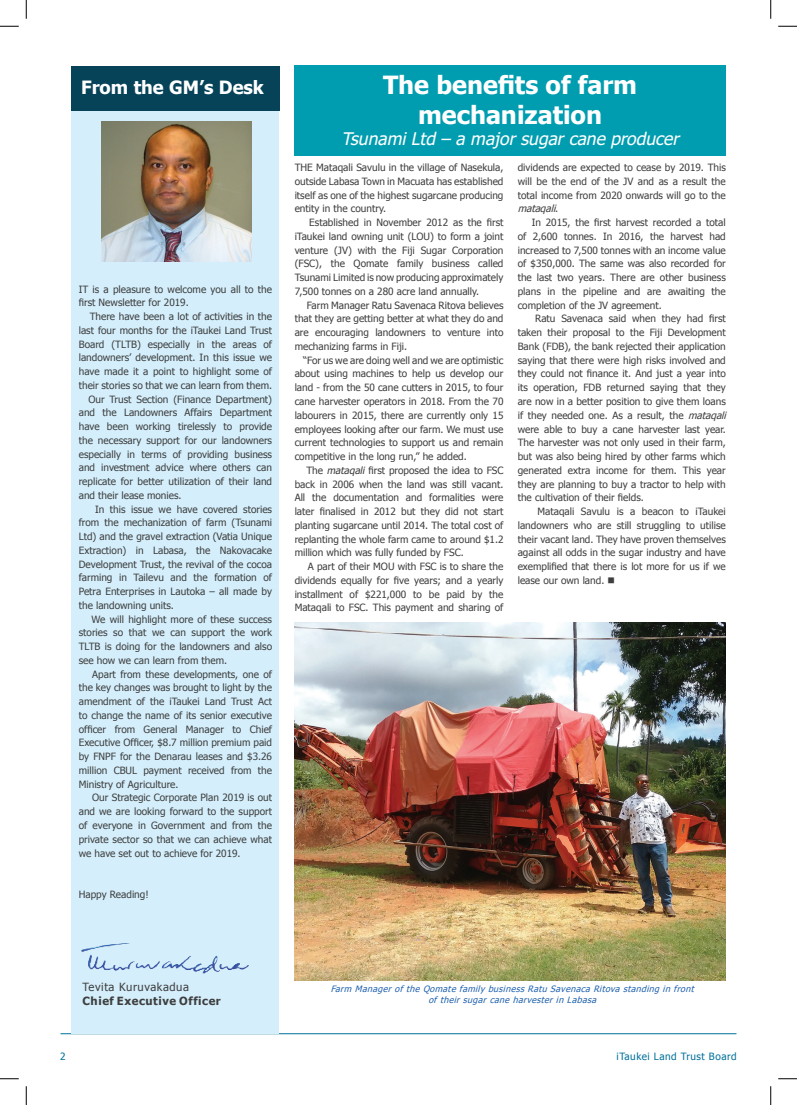
<style>
.page{position:relative;width:797px;height:1105px;background:#fff}
.page>*{position:absolute;margin:0;border:0;box-sizing:border-box;transform-origin:0 0}
.t1{font:700 25px/30px "Tahoma";color:#fff;text-align:center}
.t2{font:700 18.25px "Tahoma";color:#fff}
.t3{font:italic 17.5px "Tahoma Faux";color:#fff}
.t4{font:700 11.25px "Tahoma";letter-spacing:.05em;color:#3e3e3f}
.t5{font:11.25px "Tahoma";letter-spacing:.05em;color:#3e3e3f}
.t6{font:10px/13.8px "Tahoma";color:#3e3e3f;text-align:justify}
.t7{font:10px "Tahoma";letter-spacing:.05em;color:#007099}
.t8{font:italic 8.75px/10.5px "Tahoma";color:#2062af;text-align:center}
.s1{font-family:"Tahoma Faux";font-style:italic}
.s2{font-style:italic}
</style>
<div class="page">
<hr style="left:61px;top:1033px;width:675px;height:1px;background:#007099">
<div style="left:71px;top:71px;width:208px;height:963px;background:#d4effb"></div>
<img style="left:102px;top:122px;width:149px;height:139px">
<img style="left:81px;top:943px;width:168px;height:31px">
<div style="left:71px;top:66px;width:208px;height:45px;background:#064359"></div>
<div style="left:294px;top:65px;width:431px;height:91px;background:#009db0"></div>
<img style="left:294px;top:622px;width:431px;height:358px">
<svg style="left:0;top:25px;width:19px;height:2px"></svg>
<svg style="left:778px;top:25px;width:19px;height:2px"></svg>
<svg style="left:0;top:1078px;width:19px;height:1px"></svg>
<svg style="left:778px;top:1078px;width:19px;height:1px"></svg>
<svg style="left:25px;top:0;width:2px;height:19px"></svg>
<svg style="left:25px;top:1086px;width:2px;height:19px"></svg>
<svg style="left:770px;top:0;width:1px;height:19px"></svg>
<svg style="left:770px;top:1086px;width:1px;height:19px"></svg>
<h2 class="t2" style="left:81px;top:74px;width:184px">From the GM’s Desk</h2>
<p class="t6" style="left:79px;top:282px;width:195px">IT is a pleasure to welcome you all to the first Newsletter for 2019.</p>
<p class="t6" style="left:90px;top:309px;width:184px">There have been a lot of activities in the</p>
<p class="t6" style="left:79px;top:323px;width:195px">last four months for the iTaukei Land Trust</p>
<p class="t6" style="left:79px;top:337px;width:195px">Board (TLTB) especially in the areas of</p>
<p class="t6" style="left:79px;top:350px;width:195px">landowners’ development. In this issue we</p>
<p class="t6" style="left:79px;top:364px;width:195px">have made it a point to highlight some of</p>
<p class="t6" style="left:79px;top:378px;width:195px">their stories so that we can learn from them.</p>
<p class="t6" style="left:88px;top:392px;width:185px">Our Trust Section (Finance Department)</p>
<p class="t6" style="left:79px;top:405px;width:195px">and the Landowners Affairs Department</p>
<p class="t6" style="left:79px;top:419px;width:195px">have been working tirelessly to provide</p>
<p class="t6" style="left:79px;top:433px;width:195px">the necessary support for our landowners</p>
<p class="t6" style="left:79px;top:447px;width:195px">especially in terms of providing business</p>
<p class="t6" style="left:79px;top:460px;width:195px">and investment advice where others can</p>
<p class="t6" style="left:79px;top:474px;width:195px">replicate for better utilization of their land</p>
<p class="t6" style="left:79px;top:488px;width:104px">and their lease monies.</p>
<p class="t6" style="left:95px;top:502px;width:178px">In this issue we have covered stories</p>
<p class="t6" style="left:79px;top:515px;width:195px">from the mechanization of farm (Tsunami</p>
<p class="t6" style="left:79px;top:529px;width:195px">Ltd) and the gravel extraction (Vatia Unique</p>
<p class="t6" style="left:79px;top:543px;width:195px">Extraction) in Labasa, the Nakovacake</p>
<p class="t6" style="left:79px;top:557px;width:195px">Development Trust, the revival of the cocoa</p>
<p class="t6" style="left:79px;top:570px;width:195px">farming in Tailevu and the formation of</p>
<p class="t6" style="left:79px;top:584px;width:195px">Petra Enterprises in Lautoka – all made by</p>
<p class="t6" style="left:79px;top:598px;width:97px">the landowning units.</p>
<p class="t6" style="left:92px;top:612px;width:182px">We will highlight more of these success</p>
<p class="t6" style="left:79px;top:625px;width:195px">stories so that we can support the work</p>
<p class="t6" style="left:79px;top:639px;width:195px">TLTB is doing for the landowners and also</p>
<p class="t6" style="left:79px;top:653px;width:150px">see how we can learn from them.</p>
<p class="t6" style="left:92px;top:667px;width:181px">Apart from these developments, one of</p>
<p class="t6" style="left:79px;top:680px;width:195px">the key changes was brought to light by the</p>
<p class="t6" style="left:79px;top:694px;width:195px">amendment of the iTaukei Land Trust Act</p>
<p class="t6" style="left:79px;top:708px;width:195px">to change the name of its senior executive</p>
<p class="t6" style="left:79px;top:722px;width:195px">officer from General Manager to Chief</p>
<p class="t6" style="left:79px;top:735px;width:195px">Executive Officer, $8.7 million premium paid</p>
<p class="t6" style="left:79px;top:749px;width:195px">by FNPF for the Denarau leases and $3.26</p>
<p class="t6" style="left:79px;top:763px;width:195px">million CBUL payment received from the</p>
<p class="t6" style="left:79px;top:777px;width:101px">Ministry of Agriculture.</p>
<p class="t6" style="left:92px;top:790px;width:181px">Our Strategic Corporate Plan 2019 is out</p>
<p class="t6" style="left:79px;top:804px;width:195px">and we are looking forward to the support</p>
<p class="t6" style="left:79px;top:818px;width:195px">of everyone in Government and from the</p>
<p class="t6" style="left:79px;top:832px;width:195px">private sector so that we can achieve what</p>
<p class="t6" style="left:79px;top:845px;width:163px">we have set out to achieve for 2019.</p>
<p class="t6" style="left:79px;top:887px;width:71px">Happy Reading!</p>
<h1 class="t1" style="left:383px;top:71px;width:256px">The benefits of farm mechanization</h1>
<h3 class="t3" style="left:341px;top:127px;width:339px">Tsunami Ltd – a major sugar cane producer</h3>
<p class="t6" style="left:295px;top:160px;width:210px">THE Mataqali Savulu in the village of Nasekula, outside Labasa Town in Macuata has established itself as one of the highest sugarcane producing entity in the country.</p>
<p class="t6" style="left:295px;top:215px;width:210px;text-indent:15px">Established in November 2012 as the first iTaukei land owning unit (LOU) to form a joint venture (JV) with the Fiji Sugar Corporation (FSC), the Qomate family business called Tsunami Limited is now producing approximately 7,500 tonnes on a 280 acre land annually.</p>
<p class="t6" style="left:295px;top:298px;width:210px;text-indent:12px">Farm Manager Ratu Savenaca Ritova believes that they are getting better at what they do and are encouraging landowners to venture into mechanizing farms in Fiji.</p>
<p class="t6" style="left:295px;top:353px;width:210px;text-indent:8px">“For us we are doing well and we are optimistic about using machines to help us develop our land - from the 50 cane cutters in 2015, to four cane harvester operators in 2018. From the 70 labourers in 2015, there are currently only 15 employees looking after our farm. We must use current technologies to support us and remain competitive in the long run,” he added.</p>
<p class="t6" style="left:295px;top:463px;width:210px;text-indent:12px">The <span class="s1">mataqali</span> first proposed the idea to FSC back in 2006 when the land was still vacant.<br>All the documentation and formalities were later finalised in 2012 but they did not start planting sugarcane until 2014. The total cost of replanting the whole farm came to around $1.2 million which was fully funded by FSC.</p>
<p class="t6" style="left:295px;top:559px;width:210px;text-indent:13px">A part of their MOU with FSC is to share the dividends equally for five years; and a yearly installment of $221,000 to be paid by the Mataqali to FSC. This payment and sharing of</p>
<p class="t6" style="left:517px;top:160px;width:210px">dividends are expected to cease by 2019. This will be the end of the JV and as a result the total income from 2020 onwards will go to the <span class="s2">mataqali</span>.</p>
<p class="t6" style="left:517px;top:215px;width:210px;text-indent:14px">In 2015, the first harvest recorded a total of 2,600 tonnes. In 2016, the harvest had increased to 7,500 tonnes with an income value of $350,000. The same was also recorded for the last two years. There are other business plans in the pipeline and are awaiting the completion of the JV agreement.</p>
<p class="t6" style="left:517px;top:311px;width:213px;text-align:left;text-indent:18px">Ratu Savenaca said when they had first taken their proposal to the Fiji Development Bank (FDB), the bank rejected their application saying that there were high risks involved and they could not finance it. And just a year into its operation, FDB returned saying that they are now in a better position to give them loans if they needed one. As a result, the <span class="s2">mataqali </span>were able to buy a cane harvester last year.<br>The harvester was not only used in their farm, but was also being hired by other farms which generated extra income for them. This year they are planning to buy a tractor to help with the cultivation of their fields.</p>
<p class="t6" style="left:517px;top:504px;width:210px;text-indent:20px">Mataqali Savulu is a beacon to iTaukei landowners who are still struggling to utilise their vacant land. They have proven themselves against all odds in the sugar industry and have exemplified that there is lot more for us if we lease our own land. ■</p>
<p class="t5" style="left:82px;top:980px;width:108px">Tevita Kuruvakadua</p>
<p class="t4" style="left:82px;top:993px;width:140px">Chief Executive Officer</p>
<p class="t8" style="left:331px;top:983px;width:367px">Farm Manager of the Qomate family business Ratu Savenaca Ritova standing in front of their sugar cane harvester in Labasa</p>
<p class="t7" style="left:60px;top:1049px;width:7px">2</p>
<p class="t7" style="left:616px;top:1050px;width:122px">iTaukei Land Trust Board</p>
</div>
